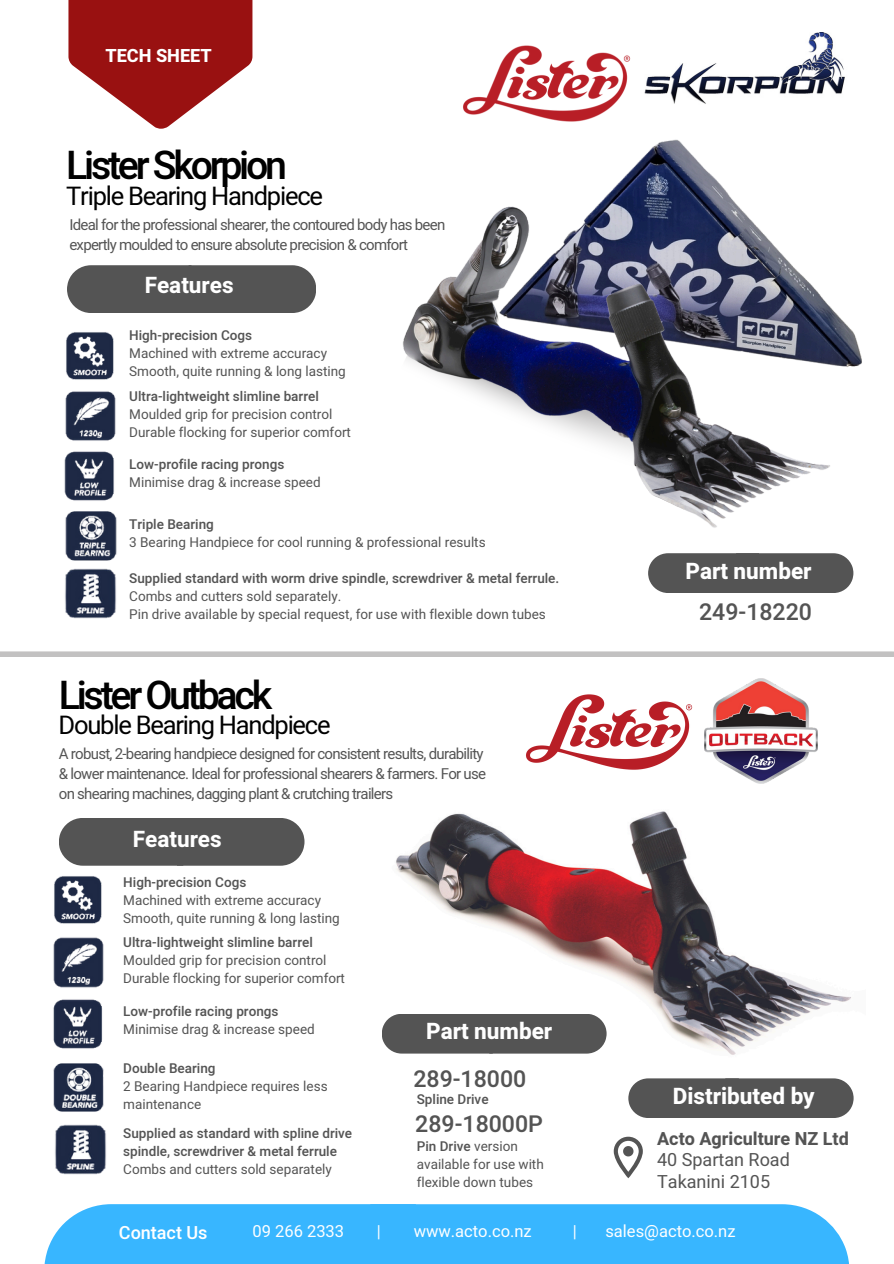
<style>
.page{position:relative;width:894px;height:1264px;background:#fff}
.page>*{position:absolute;margin:0;border:0;box-sizing:border-box;transform-origin:0 0}
.t1{font:500 39.3px "Heebo";letter-spacing:-.085em;color:#000}
.t2{font:25.5px "Heebo";letter-spacing:-.05em;color:#000}
.t3{font:500 23.1px "Heebo";color:#545454}
.t4{font:800 22.5px "Heebo";color:#fff}
.t5{font:700 22.5px "Heebo";color:#fff}
.t6{font:800 18.15px "Heebo";color:#fff}
.t7{font:18px "Heebo";color:#545454}
.t8{font:700 18px "Heebo";color:#545454}
.t9{font:500 18px "Heebo";color:#fff}
.t10{font:16.5px "Heebo";color:#fff}
.t11{font:15px/20.2px "Heebo";letter-spacing:-.05em;color:#545454}
.t12{font:13.5px/18px "Heebo";color:#545454}
.t13{font:500 13.5px/18px "Heebo";color:#545454}
.s1{font-weight:500}
.s2{font-weight:400}
</style>
<div class="page">
<img style="left:396px;top:811px;width:455px;height:244px">
<div style="left:382px;top:1013px;width:224px;height:40px;background:#545454"></div>
<svg style="left:613px;top:1136px;width:29px;height:42px"></svg>
<div style="left:628px;top:1078px;width:225px;height:39px;background:#545454"></div>
<img style="left:646px;top:32px;width:199px;height:72px">
<img style="left:463px;top:45px;width:183px;height:76px">
<div style="left:67px;top:265px;width:249px;height:48px;background:#545454"></div>
<div style="left:648px;top:569px;width:205px;height:24px;background:#545454"></div>
<img style="left:526px;top:694px;width:167px;height:76px">
<svg style="left:0;top:651px;width:893px;height:6px;background:#c6c5c5"></svg>
<div style="left:370px;top:1204px;width:479px;height:59px;background:#38b6ff"></div>
<div style="left:44px;top:1204px;width:372px;height:59px;background:#38b6ff"></div>
<img style="left:403px;top:147px;width:459px;height:422px">
<img style="left:704px;top:678px;width:113px;height:105px">
<img style="left:66px;top:332px;width:48px;height:41px">
<img style="left:65px;top:373px;width:51px;height:61px">
<img style="left:64px;top:434px;width:51px;height:59px">
<img style="left:65px;top:493px;width:52px;height:58px">
<img style="left:65px;top:551px;width:52px;height:68px">
<img style="left:53px;top:1065px;width:51px;height:42px">
<div style="left:59px;top:818px;width:245px;height:47px;background:#545454"></div>
<img style="left:54px;top:859px;width:65px;height:60px">
<img style="left:53px;top:919px;width:51px;height:63px">
<img style="left:53px;top:982px;width:50px;height:83px">
<img style="left:54px;top:1107px;width:53px;height:68px">
<svg style="left:69px;top:0;width:183px;height:129px"></svg>
<p class="t6" style="left:105px;top:43px;width:108px">TECH SHEET</p>
<p class="t1" style="left:66px;top:138px;width:222px">Lister Skorpion</p>
<p class="t2" style="left:66px;top:178px;width:258px">Triple Bearing Handpiece</p>
<p class="t11" style="left:69px;top:215px;width:377px">Ideal for the professional shearer, the contoured body has been expertly moulded to ensure absolute precision &amp; comfort</p>
<p class="t5" style="left:145px;top:269px;width:90px">Features</p>
<h3 class="t13" style="left:129px;top:327px;width:124px">High-precision Cogs</h3>
<p class="t12" style="left:129px;top:345px;width:199px">Machined with extreme accuracy</p>
<h1 class="t12" style="left:129px;top:363px;width:218px">Smooth, quite running &amp; long lasting</h1>
<p class="t13" style="left:129px;top:387px;width:191px">Ultra-lightweight slimline barrel</p>
<h4 class="t12" style="left:129px;top:405px;width:205px">Moulded grip for precision control</h4>
<p class="t12" style="left:129px;top:423px;width:223px">Durable flocking for superior comfort</p>
<p class="t13" style="left:129px;top:456px;width:157px">Low-profile racing prongs</p>
<h5 class="t12" style="left:129px;top:474px;width:193px">Minimise drag &amp; increase speed</h5>
<h5 class="t13" style="left:129px;top:516px;width:86px">Triple Bearing</h5>
<p class="t12" style="left:129px;top:534px;width:358px">3 Bearing Handpiece for cool running &amp; professional results</p>
<p class="t12" style="left:129px;top:570px;width:431px"><span class="s1">Supplied standard with worm drive spindle, screwdriver &amp; metal ferrule.<br></span>Combs and cutters sold separately.<br>Pin drive available by special request, for use with flexible down tubes</p>
<p class="t1" style="left:59px;top:667px;width:215px">Lister Outback</p>
<p class="t2" style="left:59px;top:706px;width:273px">Double Bearing Handpiece</p>
<h5 class="t11" style="left:59px;top:744px;width:428px">A robust, 2-bearing handpiece designed for consistent results, durability &amp; lower maintenance. Ideal for professional shearers &amp; farmers. For use on shearing machines, dagging plant &amp; crutching trailers</h5>
<p class="t5" style="left:133px;top:823px;width:90px">Features</p>
<p class="t13" style="left:123px;top:873px;width:124px">High-precision Cogs</p>
<p class="t12" style="left:123px;top:891px;width:199px">Machined with extreme accuracy</p>
<p class="t12" style="left:123px;top:909px;width:218px">Smooth, quite running &amp; long lasting</p>
<p class="t13" style="left:123px;top:934px;width:191px">Ultra-lightweight slimline barrel</p>
<p class="t12" style="left:123px;top:952px;width:205px">Moulded grip for precision control</p>
<p class="t12" style="left:123px;top:970px;width:223px">Durable flocking for superior comfort</p>
<p class="t13" style="left:123px;top:1002px;width:157px">Low-profile racing prongs</p>
<p class="t12" style="left:123px;top:1020px;width:193px">Minimise drag &amp; increase speed</p>
<h3 class="t13" style="left:123px;top:1060px;width:94px">Double Bearing</h3>
<p class="t12" style="left:123px;top:1078px;width:206px">2 Bearing Handpiece requires less maintenance</p>
<p class="t13" style="left:123px;top:1124px;width:230px">Supplied as standard with spline drive spindle, screwdriver &amp; metal ferrule<br><span class="s2">Combs and cutters sold separately</span></p>
<p class="t4" style="left:426px;top:1015px;width:128px">Part number</p>
<p class="t3" style="left:413px;top:1063px;width:114px">289-18000</p>
<p class="t13" style="left:416px;top:1090px;width:73px">Spline Drive</p>
<p class="t12" style="left:416px;top:1138px;width:128px"><span class="s1">Pin Drive</span> version available for use with flexible down tubes</p>
<p class="t3" style="left:415px;top:1107px;width:129px">289-18000P</p>
<p class="t4" style="left:685px;top:555px;width:128px">Part number</p>
<p class="t3" style="left:699px;top:595px;width:114px">249-18220</p>
<p class="t4" style="left:672px;top:1080px;width:143px">Distributed by</p>
<p class="t8" style="left:657px;top:1126px;width:193px">Acto Agriculture NZ Ltd</p>
<p class="t7" style="left:657px;top:1147px;width:134px">40 Spartan Road</p>
<p class="t7" style="left:657px;top:1168px;width:114px">Takanini 2105</p>
<p class="t9" style="left:119px;top:1220px;width:90px">Contact Us</p>
<p class="t10" style="left:252px;top:1219px;width:93px">09 266 2333</p>
<p class="t10" style="left:377px;top:1219px;width:6px">|</p>
<p class="t10" style="left:413px;top:1219px;width:119px">www.acto.co.nz</p>
<p class="t10" style="left:572px;top:1219px;width:6px">|</p>
<p class="t10" style="left:605px;top:1219px;width:132px">sales@acto.co.nz</p>
</div>
